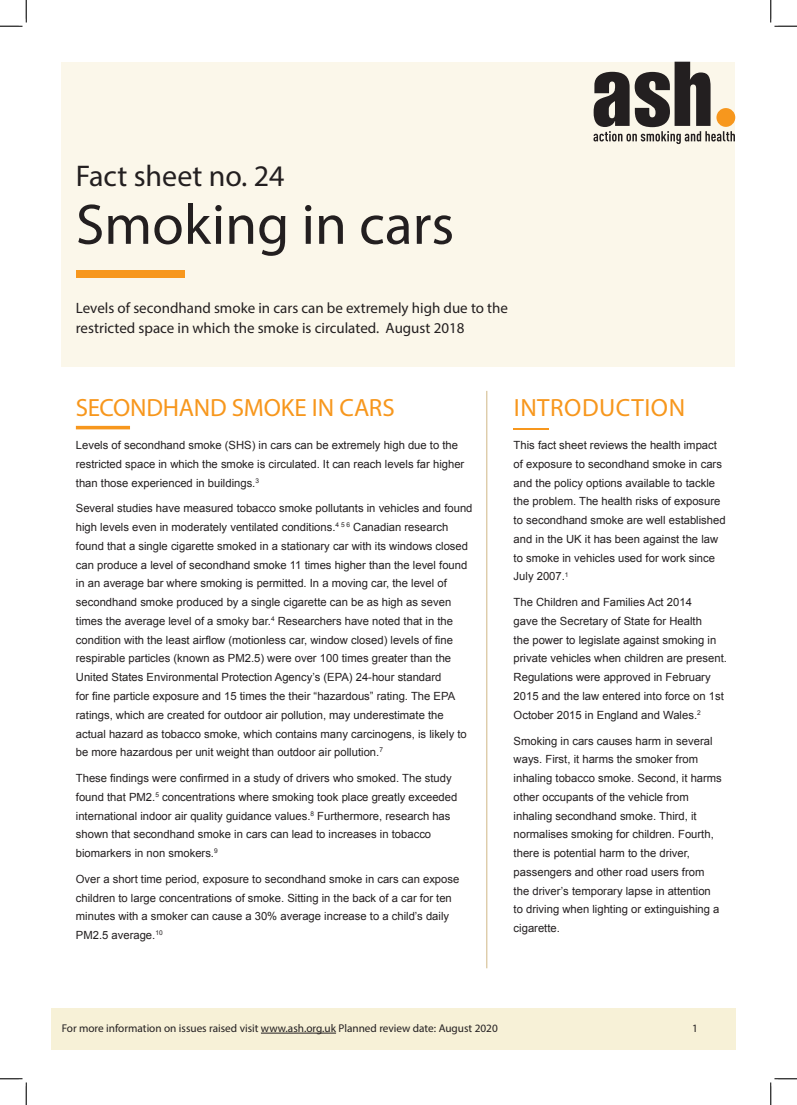
<style>
.page{position:relative;width:797px;height:1105px;background:#fff}
.page>*{position:absolute;margin:0;border:0;box-sizing:border-box;transform-origin:0 0}
.t1{font:57.5px "Myriad Pro";color:#231f20}
.t2{font:30px "Myriad Pro";color:#231f20}
.t3{font:25px "Myriad Pro";letter-spacing:-.005em;color:#f7971d}
.t4{font:25px "Myriad Pro";letter-spacing:.02em;color:#f7971d}
.t5{font:15px/20px "Myriad Pro";color:#231f20}
.t6{font:11.25px/18.8px "Arial";color:#231f20}
.t7{font:11.25px "Myriad Pro";color:#231f20}
</style>
<div class="page">
<div style="left:62px;top:62px;width:673px;height:304px;background:#fbf7ea"></div>
<div style="left:76px;top:271px;width:108px;height:7px;background:#f7971d"></div>
<hr style="left:76px;top:426px;width:54px;height:3px;background:#f7971d">
<hr style="left:513px;top:428px;width:35px;height:1px;background:#f7971d">
<div style="left:51px;top:1008px;width:684px;height:41px;background:#f7f1d7"></div>
<hr style="left:486px;top:391px;width:1px;height:577px;background:#d0b786">
<svg style="left:593px;top:62px;width:142px;height:82px"></svg>
<hr style="left:261px;top:1033px;width:75px;height:1px;background:#231f20">
<svg style="left:0;top:0;width:27px;height:27px"></svg>
<svg style="left:0;top:1078px;width:27px;height:27px"></svg>
<svg style="left:770px;top:0;width:27px;height:27px"></svg>
<svg style="left:770px;top:1078px;width:27px;height:27px"></svg>
<h2 class="t2" style="left:76px;top:158px;width:210px">Fact sheet no. 24</h2>
<h1 class="t1" style="left:76px;top:189px;width:380px">Smoking in cars</h1>
<h3 class="t5" style="left:76px;top:298px;width:434px">Levels of secondhand smoke in cars can be extremely high due to the restricted space in which the smoke is circulated. August 2018</h3>
<h3 class="t3" style="left:76px;top:392px;width:320px">SECONDHAND SMOKE IN CARS</h3>
<p class="t6" style="left:76px;top:436px;width:390px">Levels of secondhand smoke (SHS) in cars can be extremely high due to the restricted space in which the smoke is circulated. It can reach levels far higher than those experienced in buildings.<sup>3</sup></p>
<p class="t6" style="left:76px;top:499px;width:398px">Several studies have measured tobacco smoke pollutants in vehicles and found high levels even in moderately ventilated conditions.<sup>4</sup> <sup>5</sup> <sup>6</sup> Canadian research found that a single cigarette smoked in a stationary car with its windows closed can produce a level of secondhand smoke 11 times higher than the level found in an average bar where smoking is permitted. In a moving car, the level of secondhand smoke produced by a single cigarette can be as high as seven times the average level of a smoky bar.<sup>4</sup> Researchers have noted that in the condition with the least airflow (motionless car, window closed) levels of fine respirable particles (known as PM2.5) were over 100 times greater than the United States Environmental Protection Agency’s (EPA) 24-hour standard<br>for fine particle exposure and 15 times the their “hazardous” rating. The EPA ratings, which are created for outdoor air pollution, may underestimate the actual hazard as tobacco smoke, which contains many carcinogens, is likely to be more hazardous per unit weight than outdoor air pollution.<sup>7</sup></p>
<p class="t6" style="left:76px;top:769px;width:383px">These findings were confirmed in a study of drivers who smoked. The study found that PM2.<sup>5</sup> concentrations where smoking took place greatly exceeded international indoor air quality guidance values.<sup>8</sup> Furthermore, research has shown that secondhand smoke in cars can lead to increases in tobacco biomarkers in non smokers.<sup>9</sup></p>
<p class="t6" style="left:76px;top:870px;width:385px">Over a short time period, exposure to secondhand smoke in cars can expose children to large concentrations of smoke. Sitting in the back of a car for ten minutes with a smoker can cause a 30% average increase to a child’s daily PM2.5 average.<sup>10</sup></p>
<h3 class="t4" style="left:514px;top:392px;width:173px">INTRODUCTION</h3>
<p class="t6" style="left:513px;top:436px;width:213px">This fact sheet reviews the health impact of exposure to secondhand smoke in cars and the policy options available to tackle the problem. The health risks of exposure to secondhand smoke are well established and in the UK it has been against the law to smoke in vehicles used for work since July 2007.<sup>1</sup></p>
<p class="t6" style="left:513px;top:593px;width:215px">The Children and Families Act 2014<br>gave the Secretary of State for Health<br>the power to legislate against smoking in private vehicles when children are present.<br>Regulations were approved in February 2015 and the law entered into force on 1st October 2015 in England and Wales.<sup>2</sup></p>
<p class="t6" style="left:513px;top:731px;width:210px">Smoking in cars causes harm in several ways. First, it harms the smoker from inhaling tobacco smoke. Second, it harms other occupants of the vehicle from inhaling secondhand smoke. Third, it normalises smoking for children. Fourth, there is potential harm to the driver, passengers and other road users from the driver’s temporary lapse in attention to driving when lighting or extinguishing a cigarette.</p>
<p class="t7" style="left:62px;top:1021px;width:437px">For more information on issues raised visit www.ash.org.uk Planned review date: August 2020</p>
<p class="t7" style="left:692px;top:1021px;width:7px">1</p>
</div>
